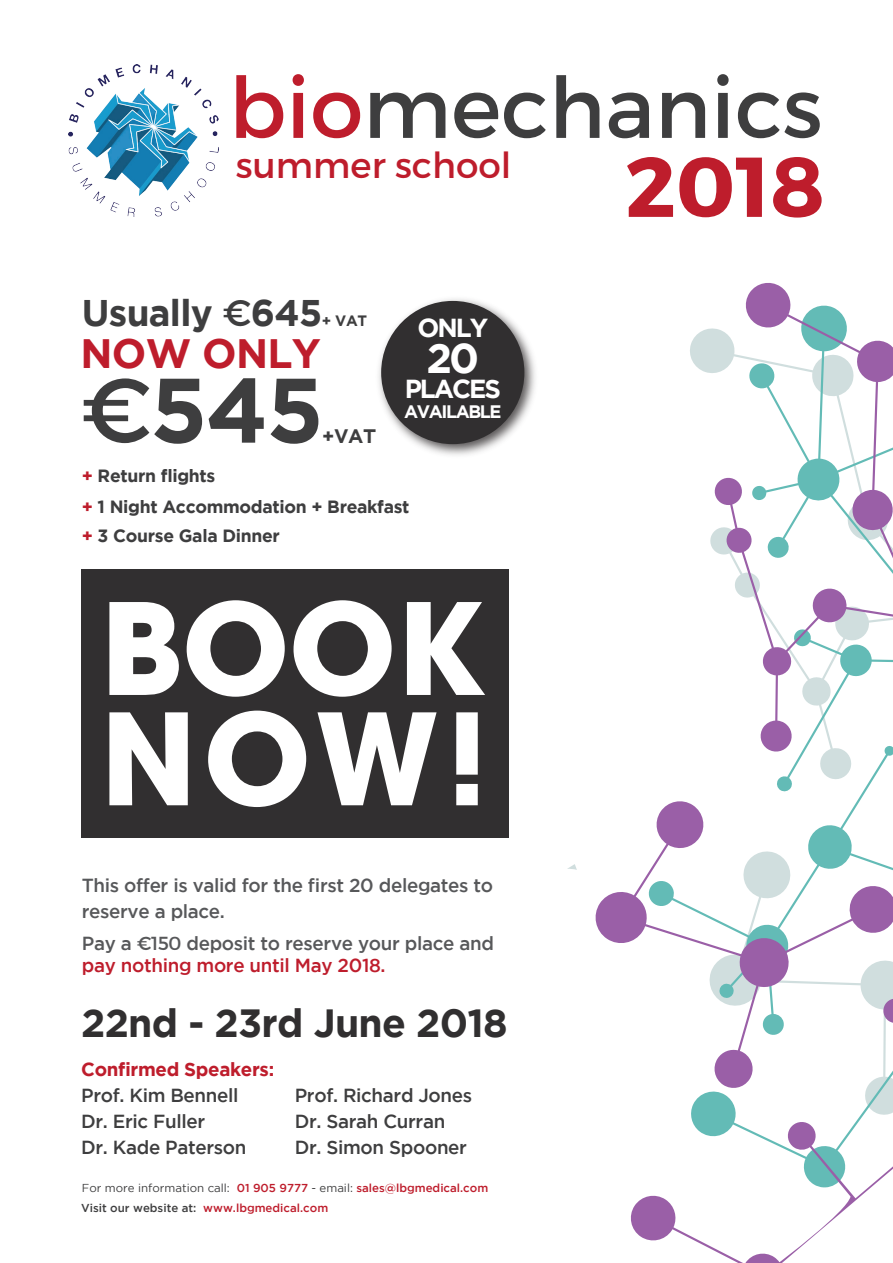
<style>
.page{position:relative;width:893px;height:1263px;background:#fff}
.page>*{position:absolute;margin:0;border:0;box-sizing:border-box;transform-origin:0 0}
.t1{font:700 91.35px "Gotham";color:#3e3e3f}
.t2{font:84.6px "Montserrat";color:#3e3e3f}
.t3{font:700 84.6px "Montserrat";color:#be1d2c}
.t4{font:700 41.55px "Gotham";color:#fff}
.t5{font:700 40.95px "Gotham";letter-spacing:-.02em;color:#be1d2c}
.t6{font:700 39.3px "Gotham";letter-spacing:-.02em;color:#312f30}
.t7{font:700 37.05px "Gotham";letter-spacing:-.02em;color:#3e3e3f}
.t8{font:35.85px "Montserrat";color:#be1d2c}
.t9{font:700 25.95px "Gotham";letter-spacing:-.08em;color:#fff}
.t10{font:700 19.5px "Gotham";color:#3e3e3f}
.t11{font:500 18.9px/26px "Gotham";letter-spacing:-.02em;color:#57585a}
.t12{font:500 18.9px/26px "Gotham";letter-spacing:-.02em;color:#3e3e3f}
.t13{font:700 18.9px "Gotham";letter-spacing:-.02em;color:#be1d2c}
.t14{font:700 18px "Gotham";letter-spacing:-.08em;color:#fff}
.t15{font:700 17.7px/31.5px "Gotham";letter-spacing:-.02em;color:#3e3e3f}
.t16{font:700 15px "Gotham";color:#3e3e3f}
.t17{font:500 11.55px/20.1px "Gotham";color:#be1d2c}
.s1{color:#be1d2c}
.s2{font-family:"Montserrat";font-weight:400}
.s3{font-weight:400;color:#3e3e3f}
.s4{color:#3e3e3f}
</style>
<div class="page">
<div style="left:81px;top:570px;width:427px;height:268px;background:#312f30"></div>
<svg style="left:109px;top:602px;width:70px;height:93px"></svg>
<svg style="left:187px;top:600px;width:98px;height:97px"></svg>
<svg style="left:294px;top:600px;width:98px;height:97px"></svg>
<svg style="left:407px;top:602px;width:78px;height:93px"></svg>
<svg style="left:109px;top:712px;width:79px;height:93px"></svg>
<svg style="left:208px;top:711px;width:98px;height:96px"></svg>
<svg style="left:317px;top:712px;width:120px;height:93px"></svg>
<svg style="left:456px;top:712px;width:22px;height:93px;background:#e5e4e5"></svg>
<img style="left:378px;top:299px;width:157px;height:156px">
<div style="left:381px;top:301px;width:143px;height:143px;background:#312f30;border-radius:50%"></div>
<img style="left:68px;top:65px;width:151px;height:152px">
<svg style="left:567px;top:864px;width:10px;height:6px"></svg>
<svg style="left:595px;top:283px;width:298px;height:980px"></svg>
<h2 class="t2" style="left:229px;top:56px;width:595px"><span class="s1">bio</span>mechanics</h2>
<h3 class="t8" style="left:236px;top:143px;width:277px">summer school</h3>
<h2 class="t3" style="left:625px;top:134px;width:201px">2018</h2>
<h3 class="t7" style="left:82px;top:291px;width:242px">Usually <span class="s2">€</span>645</h3>
<p class="t16" style="left:322px;top:312px;width:47px">+ VAT</p>
<h3 class="t5" style="left:81px;top:330px;width:242px">NOW ONLY</h3>
<h1 class="t1" style="left:80px;top:357px;width:245px"><span class="s2">€</span>545</h1>
<p class="t10" style="left:322px;top:424px;width:55px">+VAT</p>
<h3 class="t9" style="left:418px;top:313px;width:72px">ONLY</h3>
<h3 class="t4" style="left:427px;top:334px;width:54px">20</h3>
<h3 class="t9" style="left:405px;top:374px;width:98px">PLACES</h3>
<p class="t14" style="left:404px;top:401px;width:99px">AVAILABLE</p>
<p class="t15" style="left:82px;top:459px;width:329px"><span class="s1">+</span> Return flights<br><span class="s1">+</span> 1 Night Accommodation + Breakfast</p>
<p class="t15" style="left:82px;top:520px;width:200px"><span class="s1">+</span> 3 Course Gala Dinner</p>
<p class="t11" style="left:82px;top:872px;width:413px">This offer is valid for the first 20 delegates to reserve a place.</p>
<p class="t11" style="left:82px;top:931px;width:414px;line-height:22.4px">Pay a <span class="s2">€150</span> deposit to reserve your place and <span class="s1">pay nothing more until May 2018.</span></p>
<h3 class="t6" style="left:81px;top:1000px;width:428px">22nd - 23rd June 2018</h3>
<p class="t13" style="left:81px;top:1058px;width:195px">Confirmed Speakers:</p>
<p class="t12" style="left:81px;top:1082px;width:167px">Prof. Kim Bennell<br>Dr. Eric Fuller<br>Dr. Kade Paterson</p>
<p class="t12" style="left:295px;top:1082px;width:179px">Prof. Richard Jones<br>Dr. Sarah Curran<br>Dr. Simon Spooner</p>
<p class="t17" style="left:81px;top:1177px;width:409px"><span class="s3">For more information call:</span> 01 905 9777 <span class="s3">- email:</span> sales@lbgmedical.com<br><span class="s4">Visit our website at:</span> www.lbgmedical.com</p>
</div>
